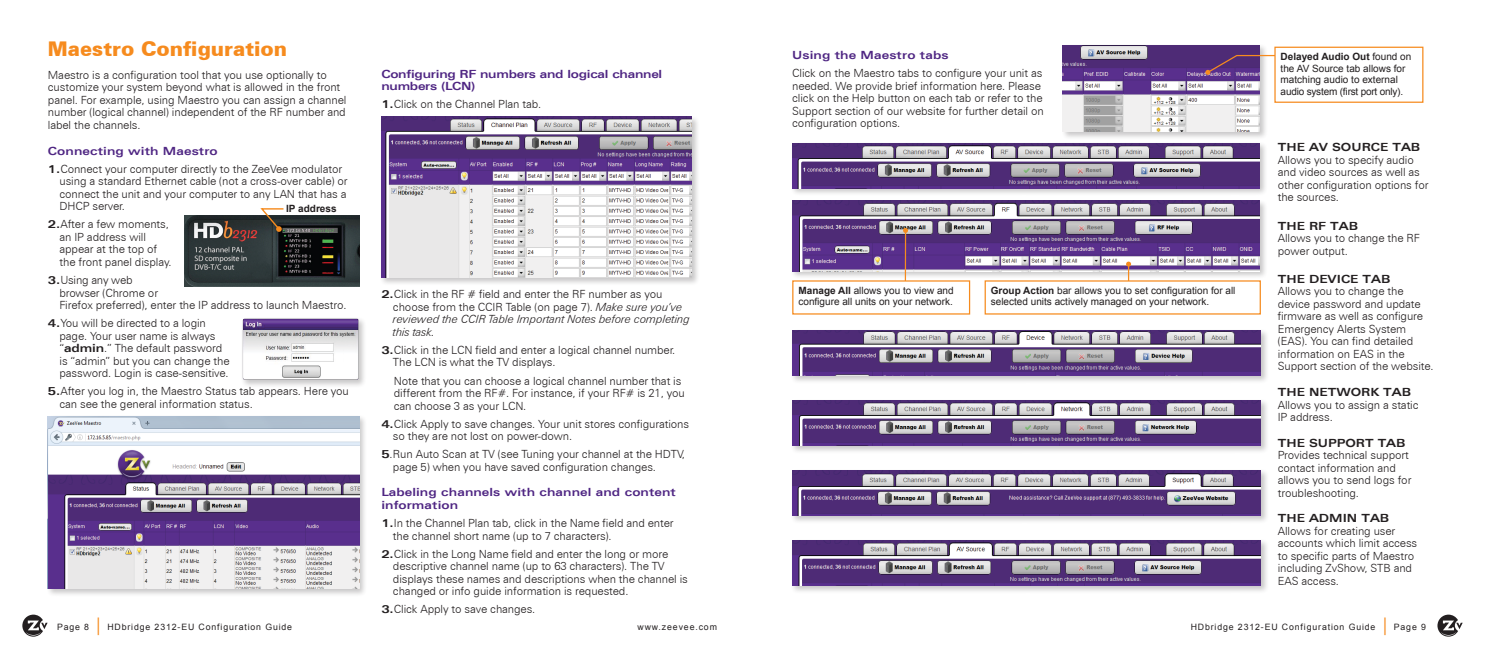
<style>
.page{position:relative;width:1485px;height:653px;background:#fff}
.page>*{position:absolute;margin:0;border:0;box-sizing:border-box;transform-origin:0 0}
.t1{font:900 20.25px "Zurich BT";color:#f68b1e}
.body_numbered_steps{font:300 11.25px/12.5px "Zurich BT";letter-spacing:-.01em;color:#231f20}
.body{font:300 11.25px/12.5px "Zurich BT";letter-spacing:-.01em;color:#231f20}
.subheads_bold{font:700 expanded 11.25px/12.5px "Zurich BT";letter-spacing:.01em;color:#4f2683}
.body_numbered_steps-2{font:700 expanded 11.25px "Zurich BT";letter-spacing:.005em;color:#231f20}
.subheads_bold-2{font:700 expanded 11.25px/12.5px "Zurich BT";letter-spacing:-.02em;color:#4f2683}
.t2{font:10px/11.5px "Arial";color:#231f20}
.t3{font:700 10px "Arial";color:#231f20}
.t4{font:8.75px "Arial";letter-spacing:.1em;color:#231f20}
.s1{font-weight:700;font-stretch:expanded}
.s2{font-weight:700}
.s3{font-style:italic}
.s4{font-size:18.75px;color:#f68b1e}
</style>
<div class="page">
<svg style="left:22px;top:614px;width:26px;height:22px"></svg>
<svg style="left:1437px;top:614px;width:26px;height:22px"></svg>
<div style="left:46px;top:414px;width:322px;height:183px;background:#231f20;opacity:.25"></div>
<img style="left:48px;top:416px;width:311px;height:172px">
<div style="left:379px;top:115px;width:321px;height:170px;background:#231f20;opacity:.25"></div>
<img style="left:381px;top:117px;width:311px;height:160px">
<div style="left:241px;top:316px;width:126px;height:71px;background:#231f20;opacity:.25"></div>
<img style="left:241px;top:316px;width:123px;height:64px">
<img style="left:185px;top:215px;width:175px;height:71px">
<svg style="left:259px;top:208px;width:26px;height:24px"></svg>
<div style="left:790px;top:398px;width:479px;height:56px;background:#231f20;opacity:.25"></div>
<img style="left:792px;top:400px;width:469px;height:45px">
<div style="left:790px;top:141px;width:478px;height:56px;background:#231f20;opacity:.25"></div>
<img style="left:792px;top:143px;width:468px;height:45px">
<div style="left:790px;top:468px;width:479px;height:56px;background:#231f20;opacity:.25"></div>
<img style="left:792px;top:470px;width:469px;height:45px">
<div style="left:790px;top:538px;width:479px;height:56px;background:#231f20;opacity:.25"></div>
<img style="left:792px;top:540px;width:469px;height:45px">
<div style="left:790px;top:328px;width:479px;height:56px;background:#231f20;opacity:.25"></div>
<img style="left:792px;top:330px;width:469px;height:45px">
<div style="left:1061px;top:43px;width:207px;height:97px;background:#231f20;opacity:.25"></div>
<img style="left:1063px;top:45px;width:197px;height:86px">
<svg style="left:1205px;top:54px;width:69px;height:21px"></svg>
<div style="left:790px;top:199px;width:478px;height:80px;background:#231f20;opacity:.25"></div>
<img style="left:792px;top:201px;width:468px;height:70px">
<hr style="left:905px;top:230px;width:1px;height:54px;background:#f68b1e">
<svg style="left:903px;top:228px;width:5px;height:5px"></svg>
<svg style="left:1126px;top:261px;width:5px;height:19px"></svg>
<div style="left:1274px;top:47px;width:149px;height:56px;border:1px solid #f68b1e"></div>
<p class="t1" style="left:48px;top:37px;width:241px">Maestro Configuration</p>
<p class="body" style="left:48px;top:69px;width:300px">Maestro is a configuration tool that you use optionally to customize your system beyond what is allowed in the front panel. For example, using Maestro you can assign a channel number (logical channel) independent of the RF number and label the channels.</p>
<p class="subheads_bold" style="left:48px;top:144px;width:171px">Connecting with Maestro</p>
<p class="body_numbered_steps" style="left:60px;top:162px;width:290px;text-indent:-12px"><span class="s1">1.</span>Connect your computer directly to the ZeeVee modulator using a standard Ethernet cable (not a cross-over cable) or connect the unit and your computer to any LAN that has a DHCP server.</p>
<p class="body_numbered_steps" style="left:60px;top:218px;width:114px;text-indent:-12px"><span class="s1">2.</span>After a few moments, an IP address will appear at the top of the front panel display.</p>
<p class="body_numbered_steps" style="left:60px;top:274px;width:288px;text-indent:-12px"><span class="s1">3.</span>Using any web<br>browser (Chrome or<br>Firefox preferred), enter the IP address to launch Maestro.</p>
<p class="body_numbered_steps" style="left:60px;top:317px;width:172px;text-indent:-12px"><span class="s1">4.</span>You will be directed to a login page. Your user name is always “<span class="s1">admin</span>.” The default password is “admin” but you can change the password. Login is case-sensitive.</p>
<p class="body_numbered_steps" style="left:60px;top:385px;width:291px;text-indent:-12px"><span class="s1">5.</span>After you log in, the Maestro Status tab appears. Here you can see the general information status.</p>
<p class="subheads_bold" style="left:792px;top:49px;width:158px">Using the Maestro tabs</p>
<p class="body" style="left:792px;top:67px;width:253px">Click on the Maestro tabs to configure your unit as needed. We provide brief information here. Please click on the Help button on each tab or refer to the Support section of our website for further detail on configuration options.</p>
<p class="t2" style="left:1281px;top:51px;width:132px"><span class="s2">Delayed Audio Out</span> found on the AV Source tab allows for matching audio to external audio system (first port only).</p>
<p class="subheads_bold-2" style="left:381px;top:67px;width:282px">Configuring RF numbers and logical channel numbers (LCN)</p>
<p class="body_numbered_steps" style="left:381px;top:98px;width:161px"><span class="s1">1.</span>Click on the Channel Plan tab.</p>
<p class="body_numbered_steps-2" style="left:1278px;top:141px;width:144px">THE AV SOURCE TAB</p>
<p class="body" style="left:1278px;top:153px;width:152px">Allows you to specify audio and video sources as well as other configuration options for the sources.</p>
<p class="t3" style="left:286px;top:202px;width:52px">IP address</p>
<p class="body_numbered_steps-2" style="left:1278px;top:219px;width:82px">THE RF TAB</p>
<p class="body" style="left:1278px;top:232px;width:144px">Allows you to change the RF power output.</p>
<p class="body_numbered_steps-2" style="left:1278px;top:272px;width:114px">THE DEVICE TAB</p>
<p class="body" style="left:1278px;top:285px;width:157px">Allows you to change the device password and update firmware as well as configure<br>Emergency Alerts System (EAS). You can find detailed information on EAS in the<br>Support section of the website.</p>
<p class="body_numbered_steps-2" style="left:1278px;top:385px;width:135px">THE NETWORK TAB</p>
<p class="body" style="left:1278px;top:398px;width:142px">Allows you to assign a static<br>IP address.</p>
<p class="body_numbered_steps-2" style="left:1278px;top:436px;width:129px">THE SUPPORT TAB</p>
<p class="body" style="left:1278px;top:449px;width:135px">Provides technical support contact information and allows you to send logs for troubleshooting.</p>
<p class="body_numbered_steps-2" style="left:1278px;top:511px;width:113px">THE ADMIN TAB</p>
<p class="body" style="left:1278px;top:524px;width:141px">Allows for creating user accounts which limit access to specific parts of Maestro including ZvShow, STB and<br>EAS access.</p>
<p class="t2" style="left:798px;top:285px;width:157px"><span class="s2">Manage All</span> allows you to view and configure all units on your network.</p>
<p class="t2" style="left:991px;top:285px;width:246px"><span class="s2">Group Action</span> bar allows you to set configuration for all selected units actively managed on your network.</p>
<p class="body_numbered_steps" style="left:393px;top:288px;width:299px;text-indent:-12px"><span class="s1">2.</span>Click in the RF # field and enter the RF number as you choose from the CCIR Table (on page 7). <span class="s3">Make sure you’ve reviewed the CCIR Table Important Notes before completing this task.</span></p>
<p class="body_numbered_steps" style="left:393px;top:343px;width:284px;text-indent:-12px"><span class="s1">3.</span>Click in the LCN field and enter a logical channel number.<br>The LCN is what the TV displays.</p>
<p class="body" style="left:394px;top:374px;width:293px">Note that you can choose a logical channel number that is different from the RF#. For instance, if your RF# is 21, you can choose 3 as your LCN.</p>
<p class="body_numbered_steps" style="left:393px;top:417px;width:298px;text-indent:-12px"><span class="s1">4.</span>Click Apply to save changes. Your unit stores configurations so they are not lost on power-down.</p>
<p class="body_numbered_steps" style="left:393px;top:448px;width:293px;text-indent:-12px"><span class="s1">5</span>.Run Auto Scan at TV (see Tuning your channel at the HDTV, page 5) when you have saved configuration changes.</p>
<p class="subheads_bold" style="left:381px;top:486px;width:296px">Labeling channels with channel and content information</p>
<p class="body_numbered_steps" style="left:393px;top:516px;width:282px;text-indent:-12px"><span class="s1">1.</span>In the Channel Plan tab, click in the Name field and enter the channel short name (up to 7 characters).</p>
<p class="body_numbered_steps" style="left:393px;top:547px;width:296px;text-indent:-12px"><span class="s1">2.</span>Click in the Long Name field and enter the long or more descriptive channel name (up to 63 characters). The TV displays these names and descriptions when the channel is changed or info guide information is requested.</p>
<p class="body_numbered_steps" style="left:381px;top:603px;width:156px"><span class="s1">3.</span>Click Apply to save changes.</p>
<p class="t4" style="left:57px;top:620px;width:237px">Page 8 <span class="s4">|</span> HDbridge 2312-EU Configuration Guide</p>
<p class="t4" style="left:638px;top:620px;width:81px">www.zeevee.com</p>
<p class="t4" style="left:1191px;top:620px;width:237px">HDbridge 2312-EU Configuration Guide <span class="s4">|</span> Page 9</p>
</div>
